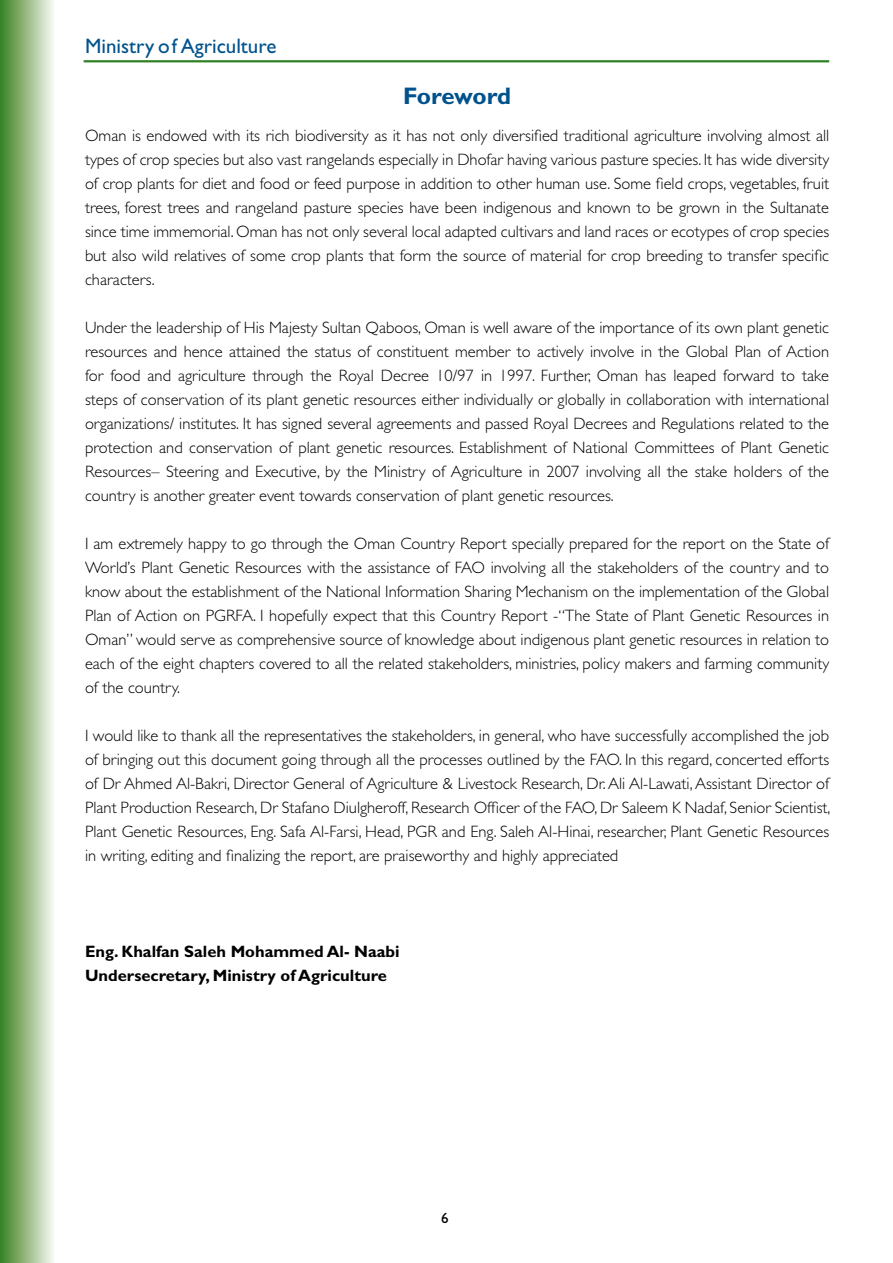
<style>
.page{position:relative;width:893px;height:1263px;background:#fff}
.page>*{position:absolute;margin:0;border:0;box-sizing:border-box;transform-origin:0 0}
.t1{font:700 24px "Gill Sans";letter-spacing:-.015em;color:#00528c}
.t2{font:21px "Gill Sans";color:#00528c}
.t3{font:300 16.5px/24px "Gill Sans";color:#000;text-align:justify}
.t4{font:700 16.5px/24px "Gill Sans";color:#000}
</style>
<div class="page">
<div style="left:0;top:0;width:55px;height:1263px;background:linear-gradient(to right,#3a801e,#fdfaf6)"></div>
<hr style="left:84px;top:60px;width:745px;height:2px;background:#2e8224">
<p class="t2" style="left:85px;top:34px;width:193px">Ministry of Agriculture</p>
<h1 class="t1" style="left:403px;top:81px;width:110px">Foreword</h1>
<p class="t3" style="left:85px;top:123px;width:746px">Oman is endowed with its rich biodiversity as it has not only diversified traditional agriculture involving almost all types of crop species but also vast rangelands especially in Dhofar having various pasture species. It has wide diversity of crop plants for diet and food or feed purpose in addition to other human use. Some field crops, vegetables, fruit trees, forest trees and rangeland pasture species have been indigenous and known to be grown in the Sultanate since time immemorial. Oman has not only several local adapted cultivars and land races or ecotypes of crop species but also wild relatives of some crop plants that form the source of material for crop breeding to transfer specific characters.</p>
<p class="t3" style="left:85px;top:316px;width:746px">Under the leadership of His Majesty Sultan Qaboos, Oman is well aware of the importance of its own plant genetic resources and hence attained the status of constituent member to actively involve in the Global Plan of Action for food and agriculture through the Royal Decree 10/97 in 1997. Further, Oman has leaped forward to take steps of conservation of its plant genetic resources either individually or globally in collaboration with international organizations/ institutes. It has signed several agreements and passed Royal Decrees and Regulations related to the protection and conservation of plant genetic resources. Establishment of National Committees of Plant Genetic Resources– Steering and Executive, by the Ministry of Agriculture in 2007 involving all the stake holders of the country is another greater event towards conservation of plant genetic resources.</p>
<p class="t3" style="left:85px;top:532px;width:746px">I am extremely happy to go through the Oman Country Report specially prepared for the report on the State of World’s Plant Genetic Resources with the assistance of FAO involving all the stakeholders of the country and to know about the establishment of the National Information Sharing Mechanism on the implementation of the Global Plan of Action on PGRFA. I hopefully expect that this Country Report -“The State of Plant Genetic Resources in Oman” would serve as comprehensive source of knowledge about indigenous plant genetic resources in relation to each of the eight chapters covered to all the related stakeholders, ministries, policy makers and farming community of the country.</p>
<p class="t3" style="left:85px;top:724px;width:747px">I would like to thank all the representatives the stakeholders, in general, who have successfully accomplished the job of bringing out this document going through all the processes outlined by the FAO. In this regard, concerted efforts of Dr Ahmed Al-Bakri, Director General of Agriculture &amp; Livestock Research, Dr. Ali Al-Lawati, Assistant Director of Plant Production Research, Dr Stafano Diulgheroff, Research Officer of the FAO, Dr Saleem K Nadaf, Senior Scientist, Plant Genetic Resources, Eng. Safa Al-Farsi, Head, PGR and Eng. Saleh Al-Hinai, researcher, Plant Genetic Resources in writing, editing and finalizing the report, are praiseworthy and highly appreciated</p>
<p class="t4" style="left:85px;top:939px;width:316px">Eng. Khalfan Saleh Mohammed Al- Naabi<br>Undersecretary, Ministry of Agriculture</p>
</div>
